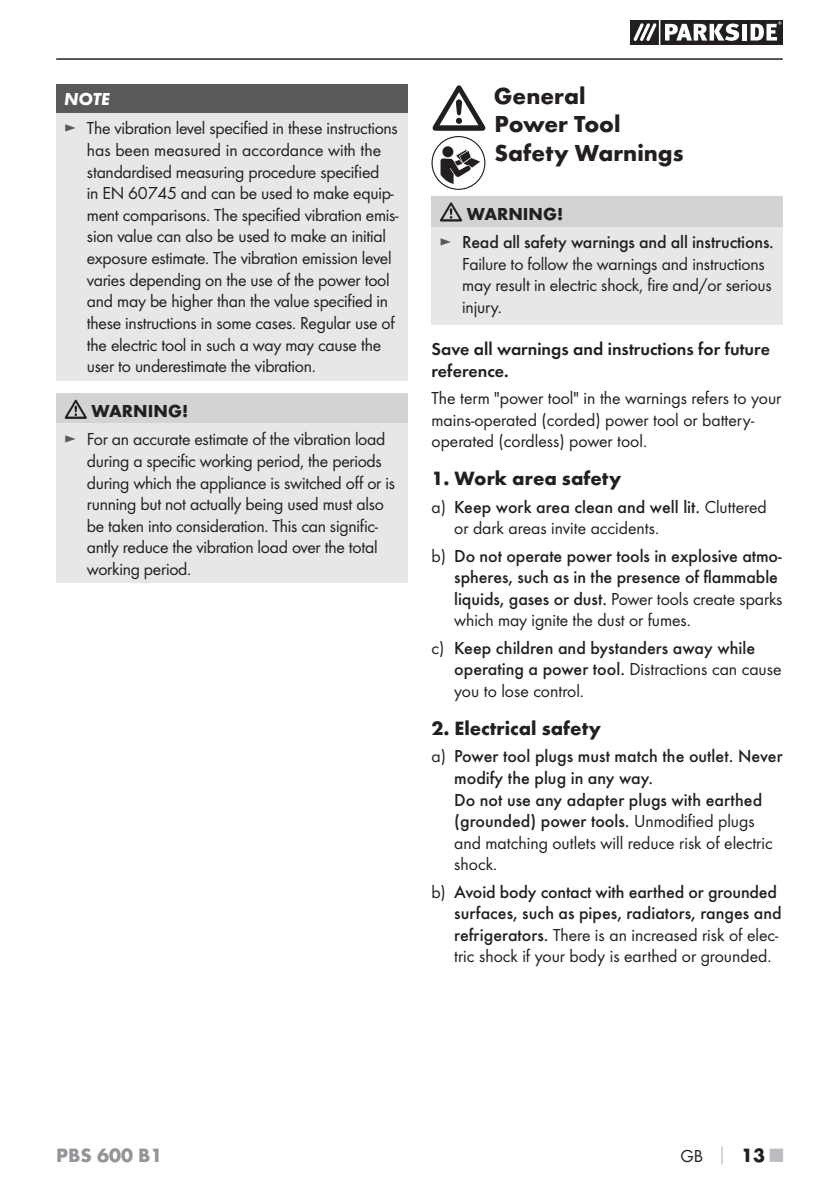
<style>
.page{position:relative;width:839px;height:1190px;background:#fff}
.page>*{position:absolute;margin:0;border:0;box-sizing:border-box;transform-origin:0 0}
.t1{font:700 24px/28.8px "Futura";color:#231f20}
.t2{font:700 20px "Futura";color:#231f20}
.t3{font:700 20px "Futura";color:#939598}
.t4{font:18px/21.6px "Futura Boo";letter-spacing:-.015em;color:#231f20}
.t5{font:500 18px/21.6px "Futura";color:#231f20}
.t6{font:18px/21.6px "Futura Dem";color:#231f20}
.t7{font:700 18px "Futura";color:#231f20}
.t8{font:italic 700 18px "Futura";color:#fff}
.s1{color:#58595b}
.s2{font-weight:700}
.s3{font-family:"Futura Boo";font-weight:400;color:#58595b}
.s4{font-family:"Futura Boo";font-weight:400}
.s5{font-family:"Futura";font-weight:500}
.s6{font-family:"Futura";font-weight:700;color:#bbbdc0}
.s7{font-family:"Futura";font-weight:700;font-size:20px}
.s8{font-family:"Futura";font-weight:700;font-size:20px;color:#bbbdc0}
</style>
<div class="page">
<hr style="left:56px;top:58px;width:726px;height:2px;background:#231f20">
<svg style="left:630px;top:20px;width:152px;height:25px"></svg>
<hr style="left:658px;top:20px;width:2px;height:25px;background:#fff">
<div style="left:56px;top:85px;width:351px;height:28px;background:#58595b"></div>
<div style="left:56px;top:113px;width:351px;height:267px;background:#e6e7e8"></div>
<div style="left:56px;top:394px;width:351px;height:30px;background:#d1d3d4"></div>
<div style="left:56px;top:424px;width:351px;height:159px;background:#e6e7e8"></div>
<svg style="left:65px;top:400px;width:22px;height:19px"></svg>
<div style="left:431px;top:196px;width:351px;height:30px;background:#d1d3d4"></div>
<div style="left:431px;top:226px;width:351px;height:98px;background:#e6e7e8"></div>
<svg style="left:440px;top:202px;width:22px;height:19px"></svg>
<svg style="left:432px;top:85px;width:53px;height:46px"></svg>
<div style="left:431px;top:136px;width:54px;height:54px;border:1px solid #231f20;border-radius:50%"></div>
<svg style="left:439px;top:146px;width:42px;height:39px"></svg>
<p class="t8" style="left:64px;top:87px;width:47px">NOTE</p>
<p class="t4" style="left:87px;top:119px;width:313px;text-indent:-23px"><span class="s1">►</span> The vibration level specified in these instructions has been measured in accordance with the standardised measuring procedure specified<br>in EN 60745 and can be used to make equip&shy;ment comparisons. The specified vibration emis&shy;sion value can also be used to make an initial exposure estimate. The vibration emission level varies depending on the use of the power tool and may be higher than the value specified in these instructions in some cases. Regular use of the electric tool in such a way may cause the user to underestimate the vibration.</p>
<p class="t7" style="left:91px;top:404px;width:98px">WARNING!</p>
<p class="t4" style="left:87px;top:429px;width:309px;text-indent:-23px"><span class="s1">►</span> For an accurate estimate of the vibration load during a specific working period, the periods during which the appliance is switched off or is running but not actually being used must also be taken into consideration. This can signific&shy;antly reduce the vibration load over the total working period.</p>
<h1 class="t1" style="left:493px;top:83px;width:191px">General<br>Power Tool<br>Safety Warnings</h1>
<p class="t5" style="left:439px;top:201px;width:335px;line-height:28px;text-indent:27px"><span class="s2">WARNING!<br></span><span class="s3">►</span> Read all safety warnings and all instructions.</p>
<p class="t4" style="left:462px;top:254px;width:311px">Failure to follow the warnings and instructions may result in electric shock, fire and/or serious injury.</p>
<p class="t6" style="left:431px;top:339px;width:340px">Save all warnings and instructions for future reference.</p>
<p class="t4" style="left:431px;top:388px;width:351px">The term "power tool" in the warnings refers to your mains-operated (corded) power tool or battery&shy;operated (cordless) power tool.</p>
<p class="t2" style="left:431px;top:471px;width:191px">1. Work area safety</p>
<p class="t5" style="left:431px;top:497px;width:336px"><span class="s4">a)</span> Keep work area clean and well lit. <span class="s4">Cluttered</span></p>
<p class="t4" style="left:454px;top:518px;width:206px">or dark areas invite accidents.</p>
<p class="t5" style="left:431px;top:546px;width:351px;text-align:right"><span class="s4">b)</span> Do not operate power tools in explosive atmo&shy;spheres, such as in the presence of flammable</p>
<p class="t4" style="left:454px;top:589px;width:329px"><span class="s5">liquids, gases or dust.</span> Power tools create sparks which may ignite the dust or fumes.</p>
<p class="t5" style="left:454px;top:638px;width:328px;text-indent:-23px"><span class="s4">c)</span> Keep children and bystanders away while operating a power tool. <span class="s4">Distractions can cause</span></p>
<p class="t4" style="left:454px;top:681px;width:131px">you to lose control.</p>
<p class="t2" style="left:431px;top:720px;width:171px">2. Electrical safety</p>
<p class="t5" style="left:454px;top:746px;width:330px;text-indent:-23px"><span class="s4">a)</span> Power tool plugs must match the outlet. Never modify the plug in any way.<br>Do not use any adapter plugs with earthed (grounded) power tools. <span class="s4">Unmodified plugs</span></p>
<p class="t4" style="left:454px;top:833px;width:320px">and matching outlets will reduce risk of electric shock.</p>
<p class="t5" style="left:431px;top:882px;width:351px;text-align:right"><span class="s4">b)</span> Avoid body contact with earthed or grounded surfaces, such as pipes, radiators, ranges and</p>
<p class="t4" style="left:454px;top:925px;width:325px"><span class="s5">refrigerators.</span> There is an increased risk of elec&shy;tric shock if your body is earthed or grounded.</p>
<p class="t3" style="left:56px;top:1147px;width:108px">PBS 600 B1</p>
<p class="t4" style="left:680px;top:1146px;width:104px">GB <span class="s6">│</span> <span class="s7">13</span> <span class="s8">■</span></p>
</div>
